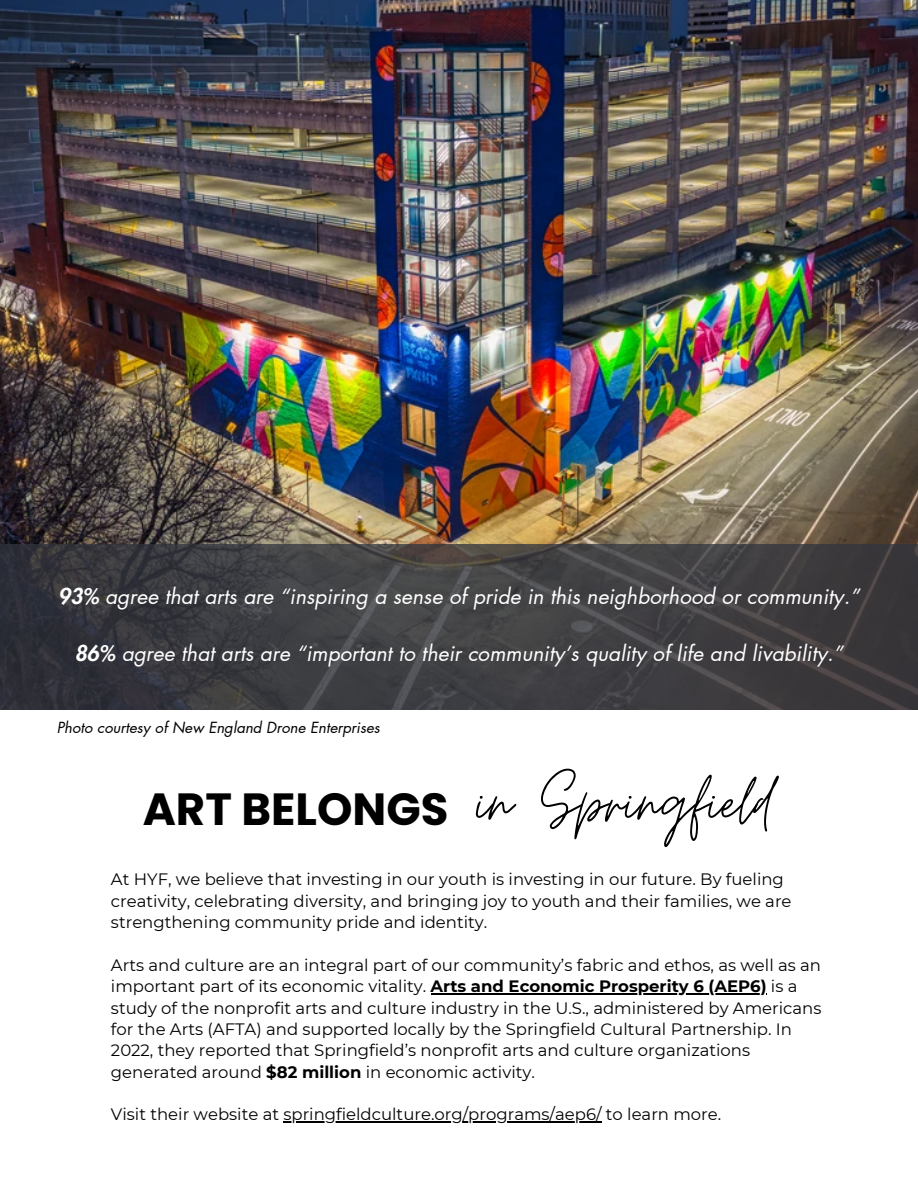
<style>
.page{position:relative;width:918px;height:1188px;background:#fff}
.page>*{position:absolute;margin:0;border:0;box-sizing:border-box;transform-origin:0 0}
.t1{font:75px "Moon Time";color:#000}
.t2{font:700 45px "Poppins";color:#000}
.t3{font:italic 21px "Futura LT Pro";color:#fff}
.t4{font:16.5px/21.3px "Montserrat";color:#000}
.t5{font:italic 15px "Futura LT Pro";color:#000}
.s1{font-weight:800}
.s2{font-weight:700}
</style>
<div class="page">
<img style="left:0;top:0;width:918px;height:544px">
<svg style="left:0;top:544px;width:918px;height:166px;background:#3d3d41"></svg>
<hr style="left:431px;top:993px;width:336px;height:1px;background:#000">
<hr style="left:283px;top:1122px;width:319px;height:1px;background:#000">
<p class="t3" style="left:58px;top:587px;width:803px"><span class="s1">93%</span> agree that arts are “inspiring a sense of pride in this neighborhood or community.”</p>
<p class="t3" style="left:75px;top:644px;width:770px"><span class="s1">86%</span> agree that arts are “important to their community’s quality of life and livability.”</p>
<p class="t5" style="left:57px;top:720px;width:325px">Photo courtesy of New England Drone Enterprises</p>
<p class="t2" style="left:143px;top:777px;width:307px">ART BELONGS</p>
<h1 class="t1" style="left:476px;top:757px;width:301px">in Springfield</h1>
<h3 class="t4" style="left:111px;top:869px;width:682px">At HYF, we believe that investing in our youth is investing in our future. By fueling creativity, celebrating diversity, and bringing joy to youth and their families, we are strengthening community pride and identity.</h3>
<h3 class="t4" style="left:111px;top:954px;width:712px">Arts and culture are an integral part of our community’s fabric and ethos, as well as an important part of its economic vitality. <span class="s2">Arts and Economic Prosperity 6 (AEP6)</span> is a</h3>
<p class="t4" style="left:111px;top:997px;width:712px">study of the nonprofit arts and culture industry in the U.S., administered by Americans for the Arts (AFTA) and supported locally by the Springfield Cultural Partnership. In 2022, they reported that Springfield’s nonprofit arts and culture organizations generated around <span class="s2">$82 million</span> in economic activity.</p>
<p class="t4" style="left:111px;top:1104px;width:612px">Visit their website at springfieldculture.org/programs/aep6/ to learn more.</p>
</div>
